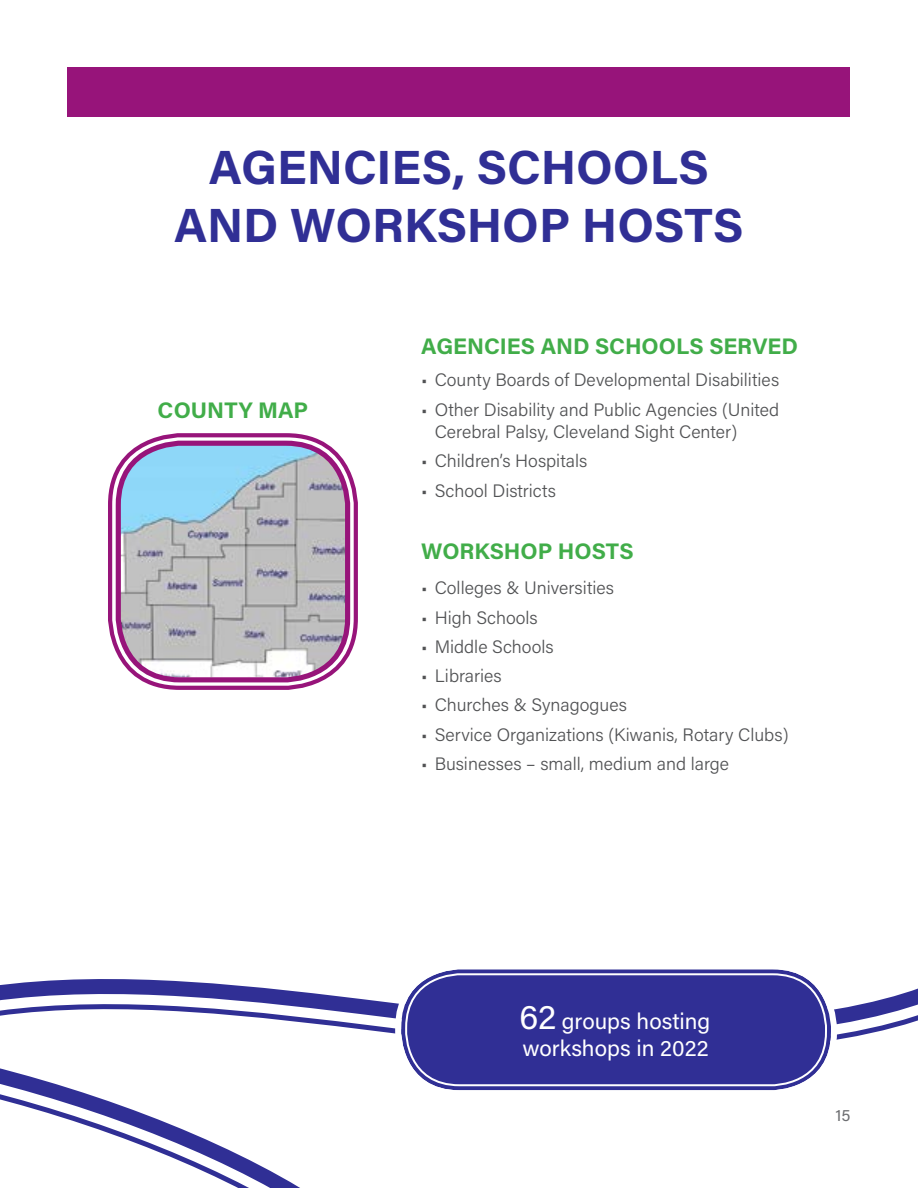
<style>
.page{position:relative;width:918px;height:1188px;background:#fff}
.page>*{position:absolute;margin:0;border:0;box-sizing:border-box;transform-origin:0 0}
.t1{font:700 48px/57.6px "Acumin Pro";color:#302f95}
.t2{font:700 22.5px "Acumin Pro";color:#41ad49}
.t3{font:22.5px/27px "Acumin Pro";color:#fff}
.t4{font:300 18px/22.5px "Acumin Pro";color:#515254}
.t5{font:16.5px "Acumin Pro";color:#6d6e71}
.s1{font-size:34.5px}
</style>
<div class="page">
<svg style="left:110px;top:435px;width:246px;height:253px"></svg>
<div style="left:108px;top:433px;width:250px;height:257px;border:4px solid #97147a;border-radius:70px"></div>
<img style="left:118px;top:443px;width:230px;height:234px">
<div style="left:116px;top:441px;width:234px;height:241px;border:5px solid #97147a;border-radius:62px"></div>
<svg style="left:351px;top:970px;width:567px;height:119px"></svg>
<div style="left:68px;top:68px;width:782px;height:49px;background:#97147a"></div>
<div style="left:401px;top:969px;width:430px;height:121px;background:#302f95;border-radius:58px"></div>
<div style="left:395px;top:963px;width:442px;height:133px;border:6px solid #fff;border-radius:62px"></div>
<div style="left:405px;top:973px;width:422px;height:113px;border:2px solid #fff;border-radius:54px"></div>
<svg style="left:326px;top:994px;width:25px;height:34px"></svg>
<svg style="left:0;top:979px;width:326px;height:209px"></svg>
<h1 class="t1" style="left:174px;top:136px;width:571px;text-indent:402px">OOLS<br>AND WORKSH OP HOSTS</h1>
<h1 class="t1" style="left:209px;top:136px;width:301px">AGENCIES, SCH</h1>
<p class="t2" style="left:158px;top:394px;width:118px">COUNTY MAP</p>
<p class="t2" style="left:421px;top:330px;width:190px">AGENCIES AND SCH</p>
<p class="t2" style="left:642px;top:330px;width:84px">OOLS SERVED</p>
<p class="t4" style="left:421px;top:368px;width:360px">• County Boards of Developmental Disabilities</p>
<p class="t4" style="left:435px;top:397px;width:346px;text-indent:-14px">• Other Disability and Public Agencies (United<br>Cerebral Palsy, Cleveland Sight Center)</p>
<p class="t4" style="left:421px;top:449px;width:168px">• Children’s Hospitals</p>
<p class="t4" style="left:421px;top:478px;width:136px">• School Districts</p>
<p class="t2" style="left:421px;top:535px;width:214px">WORKSH OP HOSTS</p>
<p class="t4" style="left:421px;top:576px;width:194px">• Colleges &amp; Universities</p>
<p class="t4" style="left:421px;top:605px;width:118px">• High Schools</p>
<p class="t4" style="left:421px;top:635px;width:134px">• Middle Schools</p>
<p class="t4" style="left:421px;top:664px;width:82px">• Libraries</p>
<p class="t4" style="left:421px;top:693px;width:207px">• Churches &amp; Synagogues</p>
<p class="t4" style="left:421px;top:722px;width:369px">• Service Organizations (Kiwanis, Rotary Clubs)</p>
<p class="t4" style="left:421px;top:752px;width:309px">• Businesses – small, medium and large</p>
<p class="t3" style="left:519px;top:1007px;width:192px"><span class="s1">62</span> groups hosting workshops in 2022</p>
<p class="t5" style="left:836px;top:1103px;width:16px">15</p>
</div>
